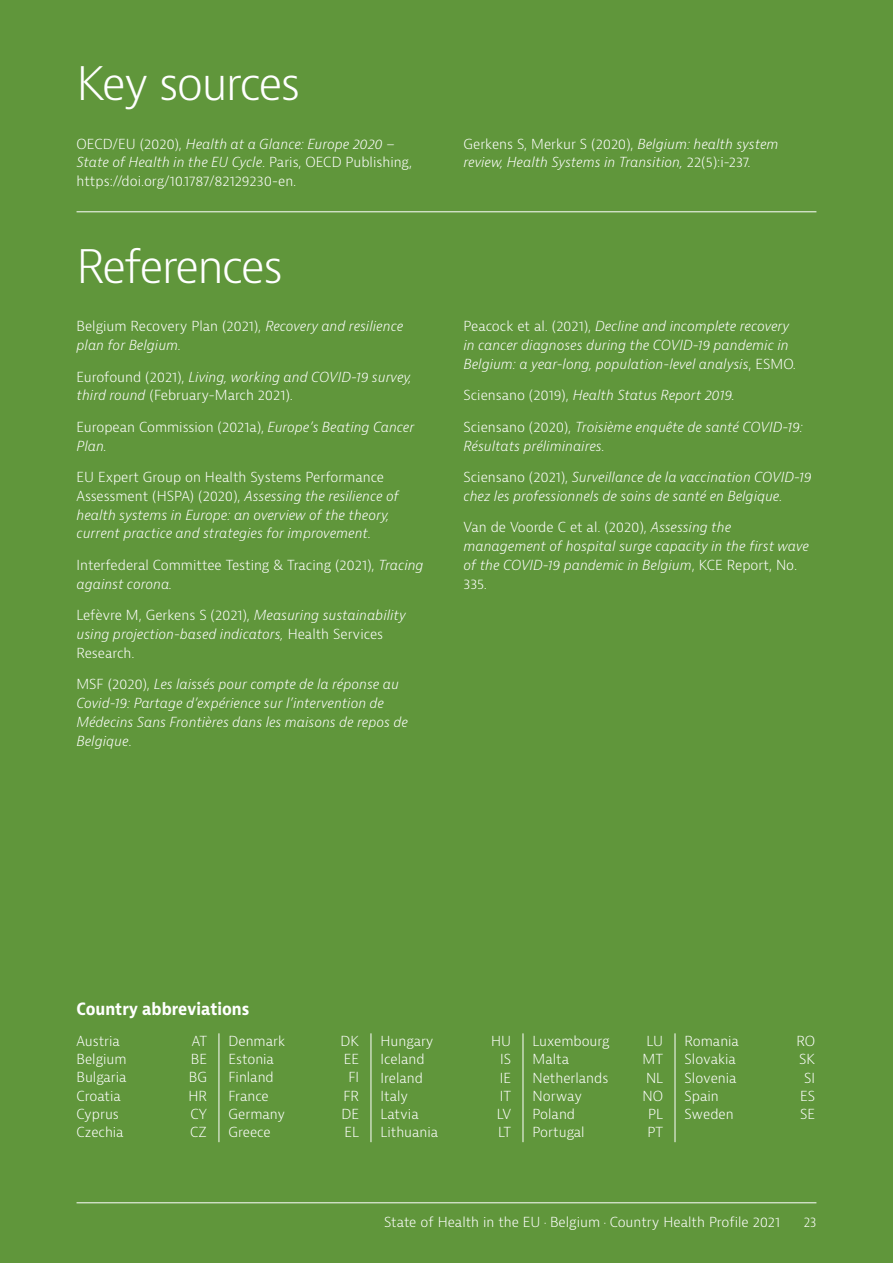
<style>
.page{position:relative;width:893px;height:1263px;background:#60963b}
.page>*{position:absolute;margin:0;border:0;box-sizing:border-box;transform-origin:0 0}
.t1{font:300 45px "Bernina Sans";letter-spacing:-.045em;color:#fff}
.t2{font:700 16.5px "Bernina Sans";color:#fff;scale:.9 1}
.t3{font:italic 300 13.5px/18.8px "Bernina Sans";color:#fff}
.t4{font:300 13.5px/18.8px "Bernina Sans";color:#fff}
.t5{font:300 13.5px "Bernina Sans";color:#fff;scale:.9 1}
.s1{font-style:italic}
.s2{font-style:normal}
</style>
<div class="page">
<hr style="left:77px;top:1202px;width:739px;height:1px;background:#fff">
<hr style="left:77px;top:211px;width:739px;height:1px;background:#fff">
<hr style="left:219px;top:1033px;width:1px;height:109px;background:#fff">
<hr style="left:371px;top:1033px;width:1px;height:109px;background:#fff">
<hr style="left:523px;top:1033px;width:1px;height:109px;background:#fff">
<hr style="left:675px;top:1033px;width:1px;height:109px;background:#fff">
<h1 class="t1" style="left:77px;top:54px;width:225px">Key sources</h1>
<p class="t4" style="left:77px;top:135px;width:337px">OECD/EU (2020), <span class="s1">Health at a Glance: Europe 2020 –<br>State of Health in the EU Cycle</span>. Paris, OECD Publishing, https://doi.org/10.1787/82129230-en.</p>
<p class="t3" style="left:463px;top:135px;width:317px"><span class="s2">Gerkens S, Merkur S (2020),</span> Belgium: health system review, Health Systems in Transition, <span class="s2">22(5):i-237.</span></p>
<h1 class="t1" style="left:77px;top:237px;width:208px">References</h1>
<p class="t3" style="left:77px;top:317px;width:328px"><span class="s2">Belgium Recovery Plan (2021),</span> Recovery and resilience plan for Belgium.</p>
<p class="t3" style="left:77px;top:368px;width:337px"><span class="s2">Eurofound (2021),</span> Living, working and COVID-19 survey, third round <span class="s2">(February-March 2021).</span></p>
<p class="t4" style="left:77px;top:418px;width:339px">European Commission (2021a), <span class="s1">Europe’s Beating Cancer<br>Plan.</span></p>
<p class="t3" style="left:77px;top:468px;width:324px"><span class="s2">EU Expert Group on Health Systems Performance Assessment (HSPA) (2020),</span> Assessing the resilience of health systems in Europe: an overview of the theory, current practice and strategies for improvement.</p>
<p class="t4" style="left:77px;top:556px;width:349px">Interfederal Committee Testing &amp; Tracing (2021), <span class="s1">Tracing against corona.</span></p>
<p class="t3" style="left:77px;top:606px;width:331px"><span class="s2">Lefèvre M, Gerkens S (2021),</span> Measuring sustainability using projection-based indicators, <span class="s2">Health Services<br>Research.</span></p>
<p class="t3" style="left:77px;top:675px;width:333px"><span class="s2">MSF (2020),</span> Les laissés pour compte de la réponse au Covid-19: Partage d’expérience sur l’intervention de Médecins Sans Frontières dans les maisons de repos de Belgique<span class="s2">.</span></p>
<p class="t3" style="left:463px;top:317px;width:334px"><span class="s2">Peacock et al. (2021),</span> Decline and incomplete recovery in cancer diagnoses during the COVID-19 pandemic in<br>Belgium: a year-long, population-level analysis<span class="s2">, ESMO.</span></p>
<p class="t3" style="left:463px;top:386px;width:273px"><span class="s2">Sciensano (2019),</span> Health Status Report 2019.</p>
<p class="t3" style="left:463px;top:418px;width:341px"><span class="s2">Sciensano (2020),</span> Troisième enquête de santé COVID-19:<br>Résultats préliminaires.</p>
<p class="t3" style="left:463px;top:468px;width:350px"><span class="s2">Sciensano (2021),</span> Surveillance de la vaccination COVID-19 chez les professionnels de soins de santé en Belgique.</p>
<p class="t3" style="left:463px;top:518px;width:347px"><span class="s2">Van de Voorde C et al. (2020),</span> Assessing the management of hospital surge capacity in the first wave of the COVID-19 pandemic in Belgium<span class="s2">, KCE Report, No.<br>335.</span></p>
<p class="t2" style="left:77px;top:998px;width:194px">Country abbreviations</p>
<p class="t4" style="left:77px;top:1032px;width:45px">Austria</p>
<p class="t4" style="left:192px;top:1032px;width:17px">AT</p>
<p class="t4" style="left:77px;top:1050px;width:52px">Belgium</p>
<p class="t4" style="left:191px;top:1050px;width:18px">BE</p>
<p class="t4" style="left:77px;top:1068px;width:52px">Bulgaria</p>
<p class="t4" style="left:189px;top:1068px;width:20px">BG</p>
<p class="t4" style="left:77px;top:1087px;width:46px">Croatia</p>
<p class="t4" style="left:189px;top:1087px;width:20px">HR</p>
<p class="t4" style="left:77px;top:1105px;width:44px">Cyprus</p>
<p class="t4" style="left:190px;top:1105px;width:18px">CY</p>
<p class="t4" style="left:77px;top:1123px;width:49px">Czechia</p>
<p class="t4" style="left:190px;top:1123px;width:18px">CZ</p>
<p class="t4" style="left:229px;top:1032px;width:58px">Denmark</p>
<p class="t4" style="left:341px;top:1032px;width:20px">DK</p>
<p class="t4" style="left:229px;top:1050px;width:47px">Estonia</p>
<p class="t4" style="left:344px;top:1050px;width:17px">EE</p>
<p class="t4" style="left:229px;top:1068px;width:47px">Finland</p>
<p class="t4" style="left:348px;top:1068px;width:12px">FI</p>
<p class="t4" style="left:229px;top:1087px;width:42px">France</p>
<p class="t4" style="left:343px;top:1087px;width:17px">FR</p>
<p class="t4" style="left:229px;top:1105px;width:58px">Germany</p>
<p class="t4" style="left:341px;top:1105px;width:19px">DE</p>
<p class="t4" style="left:229px;top:1123px;width:44px">Greece</p>
<p class="t4" style="left:345px;top:1123px;width:16px">EL</p>
<p class="t4" style="left:381px;top:1032px;width:55px">Hungary</p>
<p class="t4" style="left:491px;top:1032px;width:22px">HU</p>
<p class="t4" style="left:381px;top:1050px;width:45px">Iceland</p>
<p class="t4" style="left:500px;top:1050px;width:12px">IS</p>
<p class="t4" style="left:381px;top:1068px;width:44px">Ireland</p>
<p class="t4" style="left:500px;top:1068px;width:13px">IE</p>
<p class="t4" style="left:381px;top:1087px;width:29px">Italy</p>
<p class="t4" style="left:500px;top:1087px;width:13px">IT</p>
<p class="t4" style="left:381px;top:1105px;width:40px">Latvia</p>
<p class="t4" style="left:497px;top:1105px;width:16px">LV</p>
<p class="t4" style="left:381px;top:1123px;width:59px">Lithuania</p>
<p class="t4" style="left:498px;top:1123px;width:15px">LT</p>
<p class="t4" style="left:533px;top:1032px;width:79px">Luxembourg</p>
<p class="t4" style="left:646px;top:1032px;width:18px">LU</p>
<p class="t4" style="left:533px;top:1050px;width:38px">Malta</p>
<p class="t4" style="left:643px;top:1050px;width:22px">MT</p>
<p class="t4" style="left:533px;top:1068px;width:77px">Netherlands</p>
<p class="t4" style="left:646px;top:1068px;width:19px">NL</p>
<p class="t4" style="left:533px;top:1087px;width:51px">Norway</p>
<p class="t4" style="left:642px;top:1087px;width:22px">NO</p>
<p class="t4" style="left:533px;top:1105px;width:44px">Poland</p>
<p class="t4" style="left:648px;top:1105px;width:16px">PL</p>
<p class="t4" style="left:533px;top:1123px;width:54px">Portugal</p>
<p class="t4" style="left:647px;top:1123px;width:17px">PT</p>
<p class="t4" style="left:685px;top:1032px;width:56px">Romania</p>
<p class="t4" style="left:796px;top:1032px;width:20px">RO</p>
<p class="t4" style="left:685px;top:1050px;width:53px">Slovakia</p>
<p class="t4" style="left:799px;top:1050px;width:17px">SK</p>
<p class="t4" style="left:685px;top:1068px;width:53px">Slovenia</p>
<p class="t4" style="left:804px;top:1068px;width:12px">SI</p>
<p class="t4" style="left:685px;top:1087px;width:36px">Spain</p>
<p class="t4" style="left:800px;top:1087px;width:17px">ES</p>
<p class="t4" style="left:685px;top:1105px;width:51px">Sweden</p>
<p class="t4" style="left:800px;top:1105px;width:17px">SE</p>
<p class="t4" style="left:384px;top:1213px;width:398px">State of Health in the EU · Belgium · Country Health Profile 2021</p>
<p class="t5" style="left:804px;top:1213px;width:16px">23</p>
</div>
